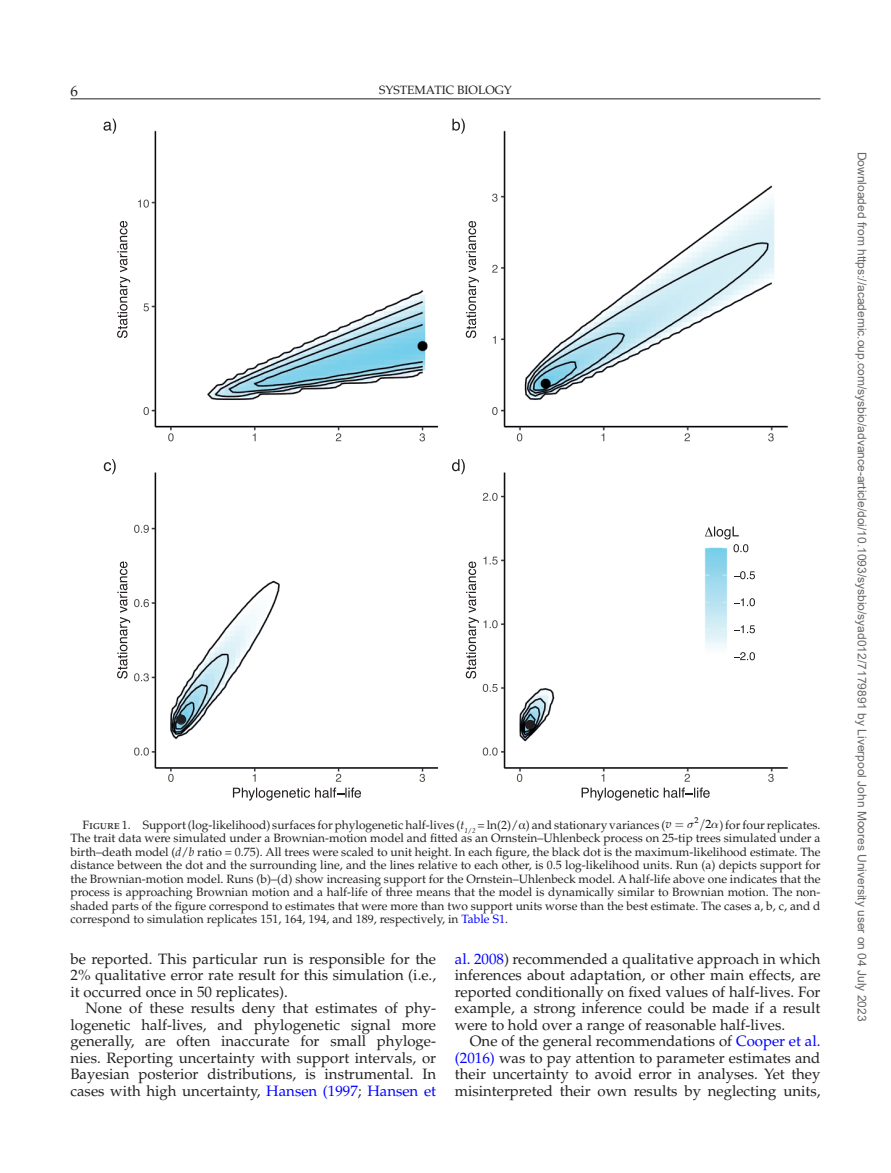
<style>
.page{position:relative;width:891px;height:1173px;background:#fff}
.page>*{position:absolute;margin:0;border:0;box-sizing:border-box;transform-origin:0 0}
.t1{font:15px/16.5px "Palatino LT Std";color:#231f20;text-align:justify}
.t2{font:12px/13.5px "Palatino LT Std";color:#231f20;text-align:justify}
.t3{font:12px "Arial";color:#666}
.s1{font-style:italic}
.s2{font-family:"Gandhari Unicode"}
.s3{font-style:italic;color:#000}
.s4{font-family:"CMR10";color:#000}
.s5{font-family:"CMMI10";color:#000}
.s6{color:#000}
.s7{color:#00f}
</style>
<div class="page">
<hr style="left:70px;top:99px;width:750px;height:1px;background:#231f20">
<img style="left:151px;top:131px;width:636px;height:641px">
<svg style="left:143px;top:407px;width:6px;height:8px"></svg>
<svg style="left:143px;top:303px;width:6px;height:8px"></svg>
<svg style="left:138px;top:200px;width:11px;height:8px"></svg>
<svg style="left:168px;top:433px;width:6px;height:8px"></svg>
<svg style="left:253px;top:433px;width:3px;height:8px"></svg>
<svg style="left:336px;top:433px;width:5px;height:8px"></svg>
<svg style="left:420px;top:433px;width:5px;height:8px"></svg>
<svg style="left:117px;top:221px;width:13px;height:117px"></svg>
<svg style="left:103px;top:119px;width:13px;height:15px"></svg>
<svg style="left:492px;top:407px;width:6px;height:8px"></svg>
<svg style="left:493px;top:336px;width:3px;height:8px"></svg>
<svg style="left:492px;top:265px;width:6px;height:8px"></svg>
<svg style="left:492px;top:194px;width:6px;height:8px"></svg>
<svg style="left:517px;top:433px;width:5px;height:8px"></svg>
<svg style="left:601px;top:433px;width:3px;height:8px"></svg>
<svg style="left:684px;top:433px;width:6px;height:8px"></svg>
<svg style="left:768px;top:433px;width:6px;height:8px"></svg>
<svg style="left:466px;top:221px;width:13px;height:117px"></svg>
<svg style="left:452px;top:119px;width:13px;height:15px"></svg>
<div style="left:177px;top:715px;width:9px;height:9px;background:#231f20;border-radius:50%"></div>
<svg style="left:134px;top:747px;width:15px;height:9px"></svg>
<svg style="left:134px;top:525px;width:15px;height:8px"></svg>
<svg style="left:168px;top:774px;width:6px;height:8px"></svg>
<svg style="left:420px;top:774px;width:5px;height:8px"></svg>
<svg style="left:233px;top:774px;width:128px;height:27px"></svg>
<svg style="left:117px;top:561px;width:32px;height:120px"></svg>
<svg style="left:104px;top:459px;width:12px;height:15px"></svg>
<div style="left:525px;top:720px;width:9px;height:9px;background:#231f20;border-radius:50%"></div>
<svg style="left:483px;top:747px;width:15px;height:9px"></svg>
<svg style="left:483px;top:493px;width:15px;height:8px"></svg>
<svg style="left:517px;top:774px;width:5px;height:8px"></svg>
<svg style="left:768px;top:774px;width:6px;height:8px"></svg>
<svg style="left:582px;top:774px;width:128px;height:27px"></svg>
<svg style="left:466px;top:556px;width:32px;height:136px"></svg>
<svg style="left:734px;top:652px;width:21px;height:8px"></svg>
<svg style="left:734px;top:625px;width:21px;height:8px"></svg>
<svg style="left:734px;top:598px;width:21px;height:8px"></svg>
<svg style="left:734px;top:571px;width:21px;height:8px"></svg>
<svg style="left:705px;top:526px;width:43px;height:26px"></svg>
<svg style="left:452px;top:459px;width:13px;height:15px"></svg>
<p class="t1" style="left:70px;top:83px;width:9px">6</p>
<p class="t2" style="left:379px;top:84px;width:134px">SYSTEMATIC BIOLOGY</p>
<p class="t2" style="left:70px;top:818px;width:752px;text-indent:12px">Figure 1. Support (log-likelihood) surfaces for phylogenetic half-lives (<span class="s1">t</span><sub>1</sub><sub>/</sub><sub>2</sub> = ln(2)/<span class="s2">α</span>) and stationary variances (<span class="s3">v</span> <span class="s4">=</span> <span class="s5">σ</span><sup>2</sup><span class="s5">/</span><span class="s6">2</span><span class="s5">α</span>) for four replicates.<br>The trait data were simulated under a Brownian-motion model and fitted as an Ornstein–Uhlenbeck process on 25-tip trees simulated under a birth–death model (<span class="s1">d</span>/<span class="s1">b</span> ratio = 0.75). All trees were scaled to unit height. In each figure, the black dot is the maximum-likelihood estimate. The distance between the dot and the surrounding line, and the lines relative to each other, is 0.5 log-likelihood units. Run (a) depicts support for the Brownian-motion model. Runs (b)–(d) show increasing support for the Ornstein–Uhlenbeck model. A half-life above one indicates that the process is approaching Brownian motion and a half-life of three means that the model is dynamically similar to Brownian motion. The non&shy;shaded parts of the figure correspond to estimates that were more than two support units worse than the best estimate. The cases a, b, c, and d correspond to simulation replicates 151, 164, 194, and 189, respectively, in <span class="s7">Table S1</span>.</p>
<p class="t1" style="left:70px;top:951px;width:367px">be reported. This particular run is responsible for the 2% qualitative error rate result for this simulation (i.e., it occurred once in 50 replicates).</p>
<p class="t1" style="left:70px;top:1000px;width:367px;text-indent:15px">None of these results deny that estimates of phy&shy;logenetic half-lives, and phylogenetic signal more generally, are often inaccurate for small phyloge&shy;nies. Reporting uncertainty with support intervals, or Bayesian posterior distributions, is instrumental. In cases with high uncertainty, <span class="s7">Hansen (1997</span>; <span class="s7">Hansen et</span></p>
<p class="t1" style="left:455px;top:951px;width:367px"><span class="s7">al. 2008</span>) recommended a qualitative approach in which inferences about adaptation, or other main effects, are reported conditionally on fixed values of half-lives. For example, a strong inference could be made if a result were to hold over a range of reasonable half-lives.</p>
<p class="t1" style="left:455px;top:1033px;width:367px;text-indent:15px">One of the general recommendations of <span class="s7">Cooper et al. (2016)</span> was to pay attention to parameter estimates and their uncertainty to avoid error in analyses. Yet they misinterpreted their own results by neglecting units,</p>
<p class="t3" style="left:866px;top:152px;width:871px;rotate:90deg">Downloaded from https://academic.oup.com/sysbio/advance-article/doi/10.1093/sysbio/syad012/7179891 by Liverpool John Moores University user on 04 July 2023</p>
</div>
